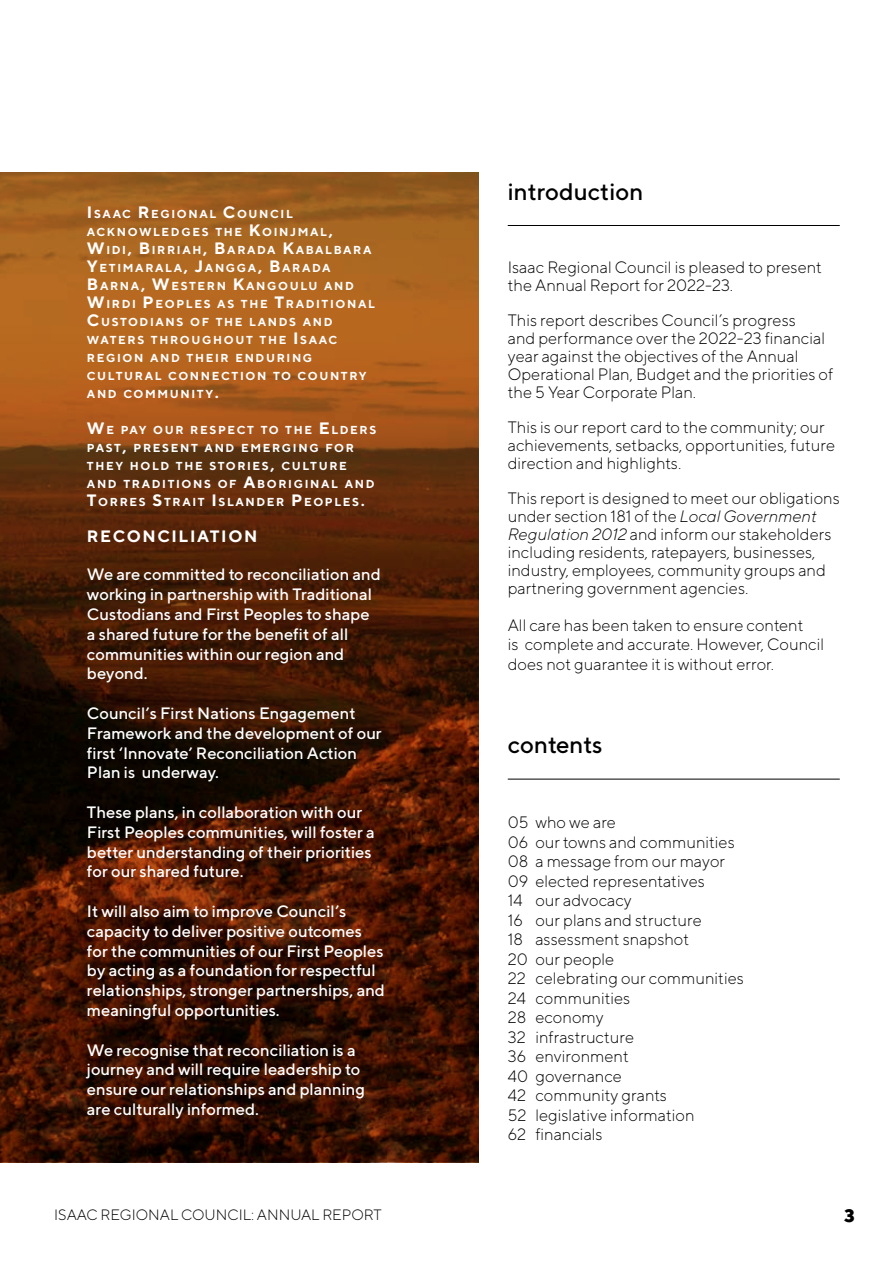
<style>
.page{position:relative;width:893px;height:1263px;background:#fff}
.page>*{position:absolute;margin:0;border:0;box-sizing:border-box;transform-origin:0 0}
.t1{font:500 24px "TT Norms";color:#000}
.t2{font:800 18px "TT Norms";color:#000}
.t3{font:300 16.5px/19.5px "TT Norms";color:#000}
.t4{font:500 16.5px/19.8px "TT Norms";color:#fff}
.t5{font:700 16.5px "TT Norms";letter-spacing:.1em;color:#fff}
.t6{font:300 15px "TT Norms";color:#000}
.t7{font:700 11.55px/18px "TT Norms";letter-spacing:.145em;color:#fff}
.s1{font-size:16.5px}
.s2{font-style:italic}
</style>
<div class="page">
<hr style="left:508px;top:779px;width:332px;height:1px;background:#000">
<hr style="left:508px;top:225px;width:332px;height:1px;background:#000">
<svg style="left:0;top:172px;width:478px;height:990px;background:#5d2b0b"></svg>
<p class="t7" style="left:87px;top:205px;width:248px"><span class="s1">I</span>SAAC <span class="s1">R</span>EGIONAL <span class="s1">C</span>OUNCI L<br>ACKNOWLEDGES THE <span class="s1">K</span>OI NJMAL<span class="s1">,<br>W</span>IDI<span class="s1">, B</span>IRRI</p>
<p class="t7" style="left:87px;top:241px;width:290px;text-indent:96px">AH<span class="s1">, B</span>ARADA <span class="s1">K</span>ABALBARA<br><span class="s1">Y</span>ETI MARALA<span class="s1">, J</span>ANGGA<span class="s1">, B</span>ARADA<br><span class="s1">B</span>AR NA<span class="s1">, W</span>ESTER N <span class="s1">K</span>ANGOULU AND<br><span class="s1">W</span>IRDI <span class="s1">P</span>EOPLES AS THE <span class="s1">T</span>RADITIONAL<br><span class="s1">C</span>USTODIANS OF THE LANDS AND<br>WATER S THROUGHOUT THE <span class="s1">I</span>SAAC<br>R EGION AND THEIR ENDURI NG<br>CULTURAL CONNECTION TO COUNTRY<br>AND COMMUNITY<span class="s1">.</span></p>
<p class="t7" style="left:87px;top:421px;width:291px"><span class="s1">W</span>E PAY OUR R ESPECT TO THE <span class="s1">E</span>LDER S<br>PAST<span class="s1">,</span> PR ESENT AND EMER GI NG FOR<br>THEY HOLD THE STORI ES<span class="s1">,</span> CULTUR E<br>AND TRADITIONS OF <span class="s1">A</span>BORI GI NAL AND<br><span class="s1">T</span>ORR ES <span class="s1">S</span>TRAIT <span class="s1">I</span>SLANDER <span class="s1">P</span>EOPLES<span class="s1">.</span></p>
<p class="t5" style="left:87px;top:526px;width:28px">RECONC</p>
<p class="t5" style="left:172px;top:526px;width:72px">ILIATION</p>
<p class="t4" style="left:87px;top:564px;width:295px">We are committed to reconciliation and working in partnership with Traditional<br>Custodians and First Peoples to shape a shared future for the benefit of all communities within our region and beyond.</p>
<p class="t4" style="left:87px;top:703px;width:296px">Council’s First Nations Engagement Framework and the development of our first ‘Innovate’ Reconciliation Action Plan is underway.</p>
<p class="t4" style="left:87px;top:802px;width:289px">These plans, in collaboration with our First Peoples communities, will foster a better understanding of their priorities for our shared future.</p>
<p class="t4" style="left:87px;top:901px;width:299px">It will also aim to improve Council’s capacity to deliver positive outcomes for the communities of our First Peoples by acting as a foundation for respectful relationships, stronger partnerships, and meaningful opportunities.</p>
<p class="t4" style="left:87px;top:1039px;width:280px">We recognise that reconciliation is a journey and will require leadership to ensure our relationships and planning are culturally informed.</p>
<h1 class="t1" style="left:508px;top:176px;width:137px">introduction</h1>
<p class="t3" style="left:508px;top:258px;width:316px;line-height:18px">Isaac Regional Council is pleased to present the Annual Report for 2022-23.</p>
<p class="t3" style="left:508px;top:311px;width:327px;line-height:18px">This report describes Council’s progress<br>and performance over the 2022-23 financial year against the objectives of the Annual Operational Plan, Budget and the priorities of the 5 Year Corporate Plan.</p>
<p class="t3" style="left:508px;top:418px;width:329px;line-height:18px">This is our report card to the community; our achievements, setbacks, opportunities, future direction and highlights.</p>
<p class="t3" style="left:508px;top:489px;width:334px;line-height:18px">This report is designed to meet our obligations under section 181 of the <span class="s2">Local Government Regulation 2012</span> and inform our stakeholders including residents, ratepayers, businesses, industry, employees, community groups and partnering government agencies.</p>
<p class="t3" style="left:508px;top:615px;width:318px">All care has been taken to ensure content<br>is complete and accurate. However, Council does not guarantee it is without error.</p>
<h1 class="t1" style="left:508px;top:730px;width:96px">contents</h1>
<p class="t3" style="left:508px;top:812px;width:238px">05 who we are<br>06 our towns and communities<br>08 a message from our mayor<br>09 elected representatives<br>14 our advocacy<br>16 our plans and structure<br>18 assessment snapshot<br>20 our people<br>22 celebrating our communities<br>24 communities<br>28 economy<br>32 infrastructure<br>36 environment<br>40 governance<br>42 community grants<br>52 legislative information<br>62 financials</p>
<p class="t6" style="left:54px;top:1205px;width:329px">ISAAC REGIONAL COUNCIL: ANNUAL REPORT</p>
<p class="t2" style="left:844px;top:1204px;width:12px">3</p>
</div>
